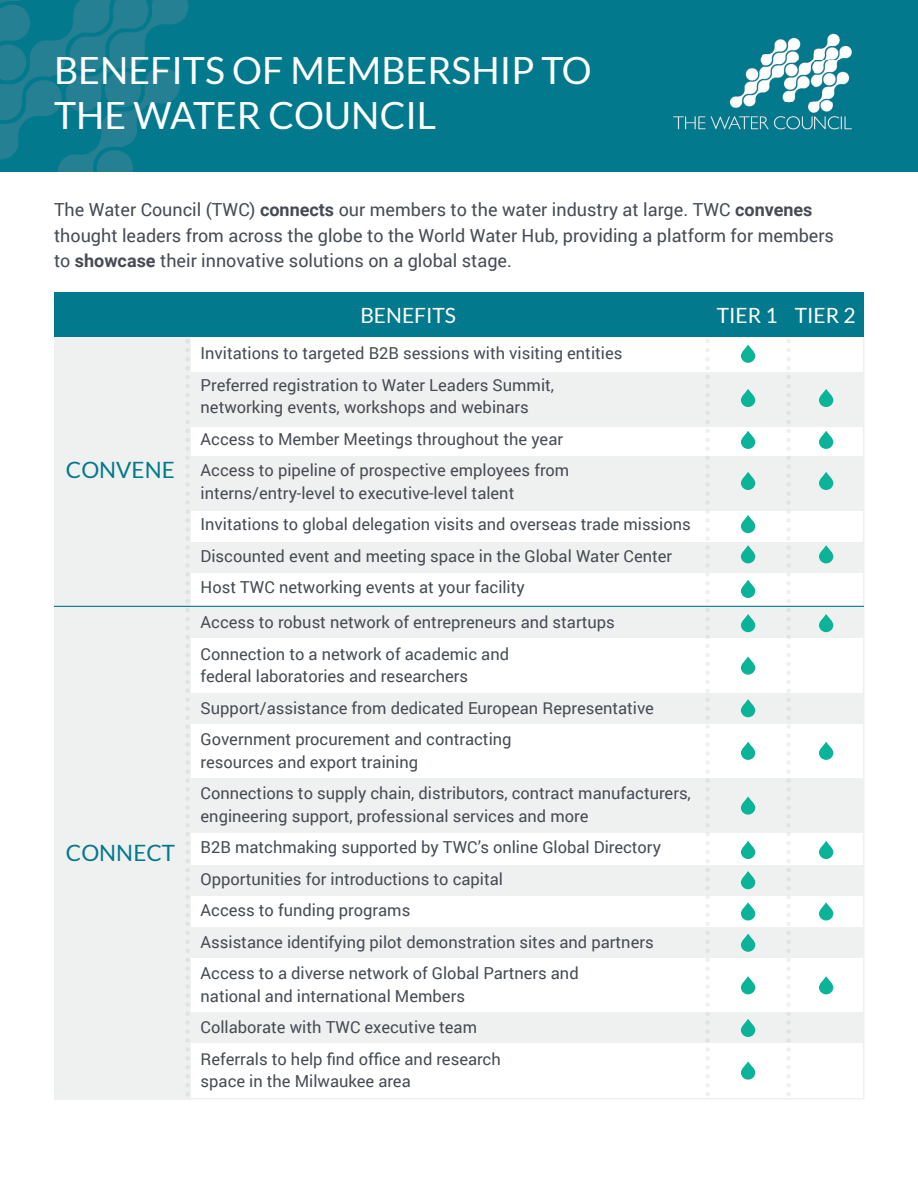
<style>
.page{position:relative;width:918px;height:1188px;background:#fff}
.page>*{position:absolute;margin:0;border:0;box-sizing:border-box;transform-origin:0 0}
.t1{font:37.5px/45px "Lato";color:#fff}
.t2{font:22.5px "Lato";color:#02798c}
.t3{font:21px "Lato";color:#fff}
.t4{font:18px/25.5px "Roboto";color:#464b54}
.t5{font:16.5px/31.5px "Roboto";color:#464b54}
.s1{font-weight:700}
</style>
<div class="page">
<svg style="left:191px;top:337px;width:673px;height:762px"></svg>
<div style="left:54px;top:337px;width:137px;height:271px;background:#eff0f0"></div>
<div style="left:54px;top:604px;width:137px;height:496px;background:#eff0f0"></div>
<div style="left:191px;top:372px;width:672px;height:55px;background:#eff0f0"></div>
<div style="left:191px;top:456px;width:673px;height:54px;background:#eff0f0"></div>
<div style="left:191px;top:778px;width:673px;height:55px;background:#eff0f0"></div>
<div style="left:191px;top:542px;width:673px;height:30px;background:#eff0f0"></div>
<div style="left:191px;top:608px;width:673px;height:30px;background:#eff0f0"></div>
<div style="left:191px;top:693px;width:673px;height:30px;background:#eff0f0"></div>
<div style="left:191px;top:865px;width:673px;height:30px;background:#eff0f0"></div>
<div style="left:191px;top:928px;width:673px;height:30px;background:#eff0f0"></div>
<div style="left:191px;top:1013px;width:673px;height:30px;background:#eff0f0"></div>
<div style="left:0;top:0;width:918px;height:172px;background:#02798c"></div>
<div style="left:54px;top:292px;width:810px;height:45px;background:#02798c"></div>
<svg style="left:741px;top:345px;width:14px;height:18px"></svg>
<svg style="left:741px;top:389px;width:14px;height:18px"></svg>
<svg style="left:819px;top:389px;width:14px;height:18px"></svg>
<svg style="left:741px;top:431px;width:14px;height:18px"></svg>
<svg style="left:819px;top:431px;width:14px;height:18px"></svg>
<svg style="left:741px;top:472px;width:14px;height:18px"></svg>
<svg style="left:819px;top:472px;width:14px;height:18px"></svg>
<svg style="left:741px;top:515px;width:14px;height:18px"></svg>
<svg style="left:741px;top:545px;width:14px;height:18px"></svg>
<svg style="left:819px;top:545px;width:14px;height:18px"></svg>
<svg style="left:741px;top:580px;width:14px;height:18px"></svg>
<svg style="left:741px;top:614px;width:14px;height:18px"></svg>
<svg style="left:819px;top:614px;width:14px;height:18px"></svg>
<svg style="left:741px;top:657px;width:14px;height:18px"></svg>
<svg style="left:741px;top:699px;width:14px;height:18px"></svg>
<svg style="left:741px;top:742px;width:14px;height:18px"></svg>
<svg style="left:819px;top:742px;width:14px;height:18px"></svg>
<svg style="left:741px;top:797px;width:14px;height:18px"></svg>
<svg style="left:741px;top:841px;width:14px;height:18px"></svg>
<svg style="left:819px;top:841px;width:14px;height:18px"></svg>
<svg style="left:741px;top:871px;width:14px;height:18px"></svg>
<svg style="left:741px;top:902px;width:14px;height:19px"></svg>
<svg style="left:819px;top:902px;width:14px;height:19px"></svg>
<svg style="left:741px;top:934px;width:14px;height:18px"></svg>
<svg style="left:741px;top:976px;width:14px;height:18px"></svg>
<svg style="left:819px;top:976px;width:14px;height:18px"></svg>
<svg style="left:741px;top:1019px;width:14px;height:18px"></svg>
<svg style="left:741px;top:1061px;width:14px;height:19px"></svg>
<svg style="left:705px;top:339px;width:5px;height:758px"></svg>
<svg style="left:185px;top:339px;width:5px;height:757px"></svg>
<svg style="left:786px;top:339px;width:5px;height:758px"></svg>
<hr style="left:54px;top:606px;width:810px;height:1px;background:#02798c">
<img style="left:673px;top:33px;width:179px;height:97px">
<img style="left:0;top:0;width:189px;height:172px">
<h1 class="t1" style="left:54px;top:47px;width:539px">BENEFITS OF MEMBERSHIP TO<br>THE WATER COUNCIL</h1>
<p class="t4" style="left:54px;top:197px;width:782px">The Water Council (TWC) <span class="s1">connects</span> our members to the water industry at large. TWC <span class="s1">convenes </span>thought leaders from across the globe to the World Water Hub, providing a platform for members to <span class="s1">showcase</span> their innovative solutions on a global stage.</p>
<p class="t3" style="left:360px;top:304px;width:97px">BENEFITS</p>
<p class="t3" style="left:717px;top:304px;width:140px">TIER 1 TIER 2</p>
<p class="t5" style="left:201px;top:337px;width:423px">Invitations to targeted B2B sessions with visiting entities<br>Preferred registration to Water Leaders Summit,</p>
<p class="t5" style="left:201px;top:391px;width:370px">networking events, workshops and webinars<br>Access to Member Meetings throughout the year<br>Access to pipeline of prospective employees from</p>
<p class="t5" style="left:201px;top:477px;width:492px">interns/entry-level to executive-level talent<br>Invitations to global delegation visits and overseas trade missions Discounted event and meeting space in the Global Water Center Host TWC networking events at your facility</p>
<h2 class="t2" style="left:66px;top:457px;width:110px">CONVENE</h2>
<h2 class="t2" style="left:66px;top:840px;width:111px">CONNECT</h2>
<p class="t5" style="left:201px;top:606px;width:416px">Access to robust network of entrepreneurs and startups<br>Connection to a network of academic and</p>
<p class="t5" style="left:201px;top:660px;width:455px">federal laboratories and researchers<br>Support/assistance from dedicated European Representative<br>Government procurement and contracting</p>
<p class="t5" style="left:201px;top:746px;width:492px">resources and export training<br>Connections to supply chain, distributors, contract manufacturers,</p>
<p class="t5" style="left:201px;top:800px;width:462px">engineering support, professional services and more<br>B2B matchmaking supported by TWC’s online Global Directory Opportunities for introductions to capital<br>Access to funding programs<br>Assistance identifying pilot demonstration sites and partners Access to a diverse network of Global Partners and</p>
<p class="t5" style="left:201px;top:980px;width:302px">national and international Members<br>Collaborate with TWC executive team<br>Referrals to help find office and research</p>
<p class="t5" style="left:201px;top:1065px;width:212px">space in the Milwaukee area</p>
</div>
